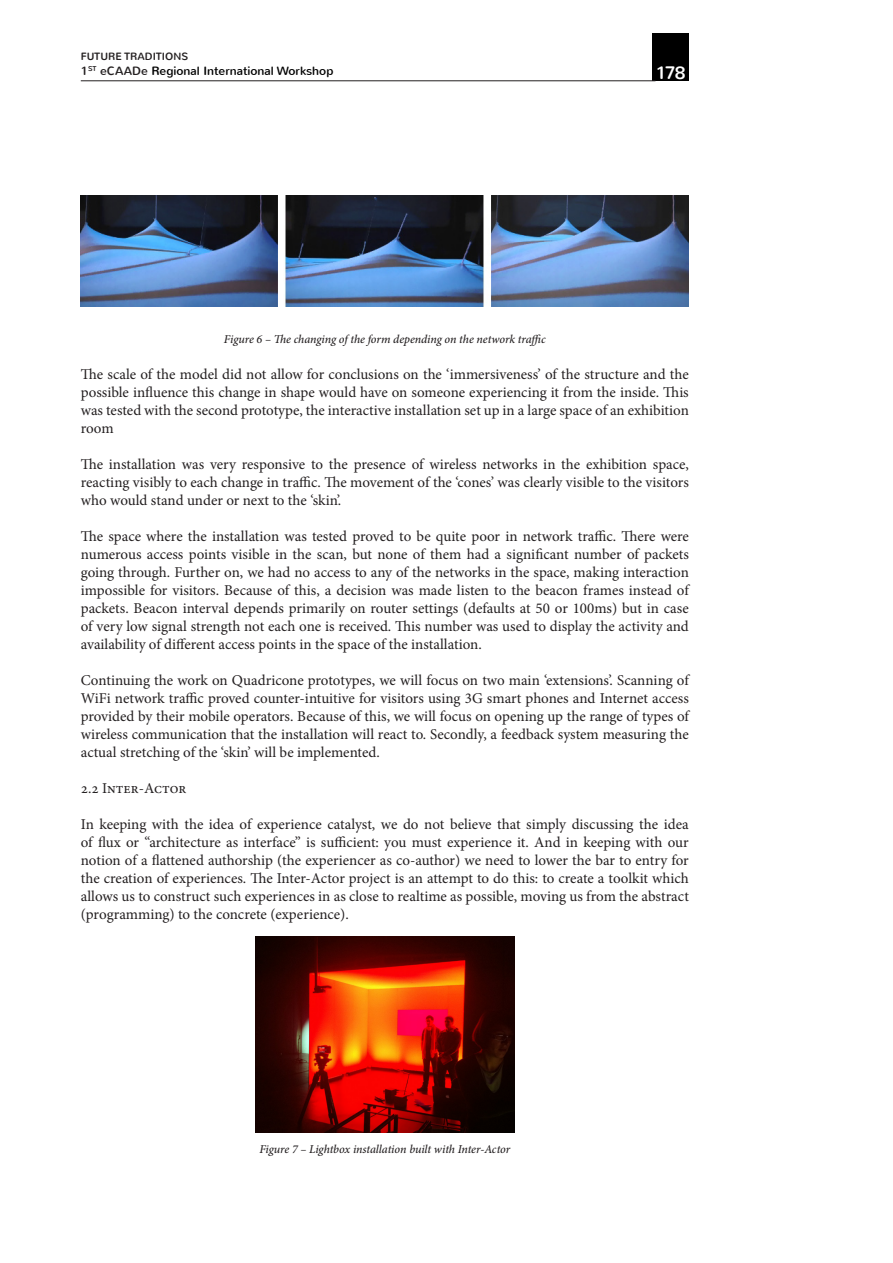
<style>
.page{position:relative;width:893px;height:1263px;background:#fff}
.page>*{position:absolute;margin:0;border:0;box-sizing:border-box;transform-origin:0 0}
.t1{font:18px "Nunito";color:#fff}
.t2{font:15px/18px "Minion Pro";color:#231f20;text-align:justify}
.t3{font:italic 500 12px "Minion Pro";letter-spacing:-.01em;color:#231f20}
.t4{font:12px "Nunito";color:#000}
.t5{font:10.5px "Nunito";color:#231f20}
.s1{color:#231f20}
</style>
<div class="page">
<div style="left:653px;top:34px;width:36px;height:47px;background:#000"></div>
<hr style="left:81px;top:81px;width:574px;height:1px;background:#231f20">
<img style="left:81px;top:196px;width:608px;height:111px">
<img style="left:255px;top:937px;width:259px;height:195px">
<p class="t5" style="left:81px;top:50px;width:109px">FUTURE TRADITIONS</p>
<p class="t4" style="left:81px;top:63px;width:254px"><span class="s1">1</span><sup>ST</sup> <span class="s1">eCAADe</span> Regional International Workshop</p>
<p class="t1" style="left:656px;top:61px;width:31px">178</p>
<p class="t3" style="left:224px;top:331px;width:323px">Figure 6 – The changing of the form depending on the network traffic</p>
<p class="t2" style="left:81px;top:365px;width:610px">The scale of the model did not allow for conclusions on the ‘immersiveness’ of the structure and the possible influence this change in shape would have on someone experiencing it from the inside. This was tested with the second prototype, the interactive installation set up in a large space of an exhibition room</p>
<p class="t2" style="left:81px;top:455px;width:610px">The installation was very responsive to the presence of wireless networks in the exhibition space, reacting visibly to each change in traffic. The movement of the ‘cones’ was clearly visible to the visitors who would stand under or next to the ‘skin’.</p>
<p class="t2" style="left:81px;top:527px;width:611px">The space where the installation was tested proved to be quite poor in network traffic. There were numerous access points visible in the scan, but none of them had a significant number of packets going through. Further on, we had no access to any of the networks in the space, making interaction impossible for visitors. Because of this, a decision was made listen to the beacon frames instead of packets. Beacon interval depends primarily on router settings (defaults at 50 or 100ms) but in case of very low signal strength not each one is received. This number was used to display the activity and availability of different access points in the space of the installation.</p>
<p class="t2" style="left:81px;top:671px;width:611px">Continuing the work on Quadricone prototypes, we will focus on two main ‘extensions’. Scanning of WiFi network traffic proved counter-intuitive for visitors using 3G smart phones and Internet access provided by their mobile operators. Because of this, we will focus on opening up the range of types of wireless communication that the installation will react to. Secondly, a feedback system measuring the actual stretching of the ‘skin’ will be implemented.</p>
<p class="t2" style="left:81px;top:779px;width:107px">2.2 Inter-Actor</p>
<p class="t2" style="left:81px;top:815px;width:610px">In keeping with the idea of experience catalyst, we do not believe that simply discussing the idea of flux or “architecture as interface” is sufficient: you must experience it. And in keeping with our notion of a flattened authorship (the experiencer as co-author) we need to lower the bar to entry for the creation of experiences. The Inter-Actor project is an attempt to do this: to create a toolkit which allows us to construct such experiences in as close to realtime as possible, moving us from the abstract (programming) to the concrete (experience).</p>
<p class="t3" style="left:259px;top:1141px;width:252px">Figure 7 – Lightbox installation built with Inter-Actor</p>
</div>
